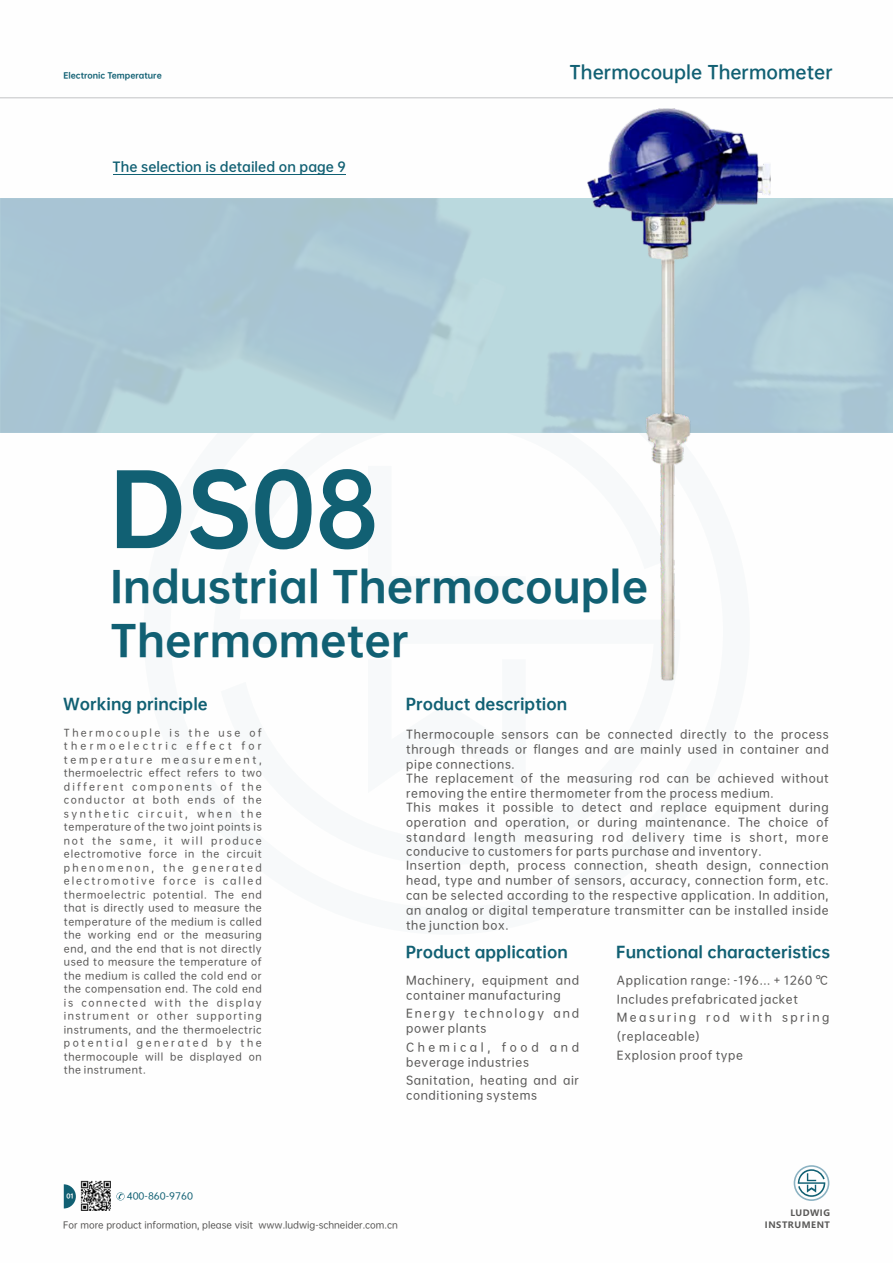
<style>
.page{position:relative;width:893px;height:1263px;background:#fff}
.page>*{position:absolute;margin:0;border:0;box-sizing:border-box;transform-origin:0 0}
.t1{font:93.9px "OPPO Sans H";color:#116073}
.t2{font:40.2px/54.3px "OPPO Sans H";color:#116073}
.t3{font:17.55px "OPPO Sans B";color:#116073}
.t4{font:15px "OPPO Sans H";color:#116073}
.t5{font:12.75px "OPPO Sans B";color:#116073}
.t6{font:11.25px/14.7px "OPPO Sans M";letter-spacing:.06em;color:#595857}
.t7{font:11.25px/19.4px "OPPO Sans M";letter-spacing:.215em;color:#595857}
.t8{font:11.25px/14.9px "OPPO Sans M";letter-spacing:.165em;color:#595857}
.t9{font:9.75px/13.5px "OPPO Sans M";letter-spacing:.06em;color:#595857;text-align:justify}
.t10{font:9px "OPPO Sans M";color:#595857}
.t11{font:9px "OPPO Sans M";color:#116073;scale:1.04 1}
.t12{font:700 8.7px/11.4px "Microsoft Ya Hei";letter-spacing:.06em;color:#595857;text-align:right}
.t13{font:7.8px "OPPO Sans H";color:#116073}
.t14{font:6px "OPPO Sans H";color:#fff}
</style>
<div class="page">
<hr style="left:0;top:97px;width:893px;height:1px;background:#c9cacb">
<img style="left:587px;top:108px;width:183px;height:572px">
<svg style="left:64px;top:1184px;width:12px;height:24px"></svg>
<img style="left:81px;top:1181px;width:30px;height:30px">
<svg style="left:116px;top:1192px;width:9px;height:8px"></svg>
<svg style="left:794px;top:1165px;width:35px;height:36px"></svg>
<hr style="left:113px;top:174px;width:233px;height:1px;background:#116073">
<p class="t13" style="left:63px;top:72px;width:100px">Electronic Temperature</p>
<h3 class="t3" style="left:570px;top:63px;width:265px">Thermocouple Thermometer</h3>
<p class="t5" style="left:113px;top:160px;width:235px">The selection is detailed on page 9</p>
<h1 class="t1" style="left:110px;top:461px;width:271px">DS08</h1>
<h2 class="t2" style="left:110px;top:559px;width:540px">Industrial Thermocouple<br>Thermometer</h2>
<h3 class="t4" style="left:63px;top:696px;width:146px">Working principle</h3>
<p class="t9" style="left:64px;top:726px;width:199px">Thermocouple is the use of thermoelectric effect for temperature measurement, thermoelectric effect refers to two different components of the conductor at both ends of the synthetic circuit, when the temperature of the two joint points is not the same, it will produce electromotive force in the circuit phenomenon, the generated electromotive force is called thermoelectric potential. The end that is directly used to measure the temperature of the medium is called the working end or the measuring end, and the end that is not directly used to measure the temperature of the medium is called the cold end or the compensation end. The cold end is connected with the display instrument or other supporting instruments, and the thermoelectric potential generated by the thermocouple will be displayed on the instrument.</p>
<h3 class="t4" style="left:406px;top:696px;width:163px">Product description</h3>
<p class="t6" style="left:406px;top:727px;width:424px;text-align:justify">Thermocouple sensors can be connected directly to the process through threads or flanges and are mainly used in container and pipe connections.</p>
<p class="t6" style="left:406px;top:799px;width:424px">This makes it possible to detect and replace equipment during operation and operation, or during maintenance. The choice of standard length measuring rod delivery time is short, more conducive to customers for parts purchase and inventory.<br>Insertion depth, process connection, sheath design, connection head, type and number of sensors, accuracy, connection form, etc. can be selected according to the respective application. In addition, an analog or digital temperature transmitter can be installed inside the junction box.</p>
<p class="t6" style="left:406px;top:770px;width:424px">The replacement of the measuring rod can be achieved without removing the entire thermometer from the process medium.</p>
<h3 class="t4" style="left:406px;top:944px;width:164px">Product application</h3>
<h3 class="t4" style="left:616px;top:944px;width:215px">Functional characteristics</h3>
<p class="t6" style="left:617px;top:973px;width:212px">Application range: -196... + 1260 ℃</p>
<p class="t7" style="left:617px;top:1007px;width:214px">Measuring rod with spring (replaceable)</p>
<p class="t6" style="left:406px;top:972px;width:174px">Machinery, equipment and container manufacturing</p>
<p class="t6" style="left:406px;top:1039px;width:174px">Chemical, food and beverage industries</p>
<p class="t6" style="left:406px;top:1073px;width:174px">Sanitation, heating and air conditioning systems</p>
<p class="t6" style="left:617px;top:991px;width:183px">Includes prefabricated jacket</p>
<p class="t8" style="left:406px;top:1006px;width:174px">Energy technology and power plants</p>
<p class="t6" style="left:617px;top:1048px;width:128px">Explosion proof type</p>
<p class="t11" style="left:127px;top:1192px;width:65px">400-860-9760</p>
<p class="t14" style="left:67px;top:1193px;width:9px">01</p>
<p class="t10" style="left:63px;top:1220px;width:336px">For more product information, please visit www.ludwig-schneider.com.cn</p>
<p class="t12" style="left:765px;top:1208px;width:67px">LUDWIG<br>INSTRUMENT</p>
</div>
